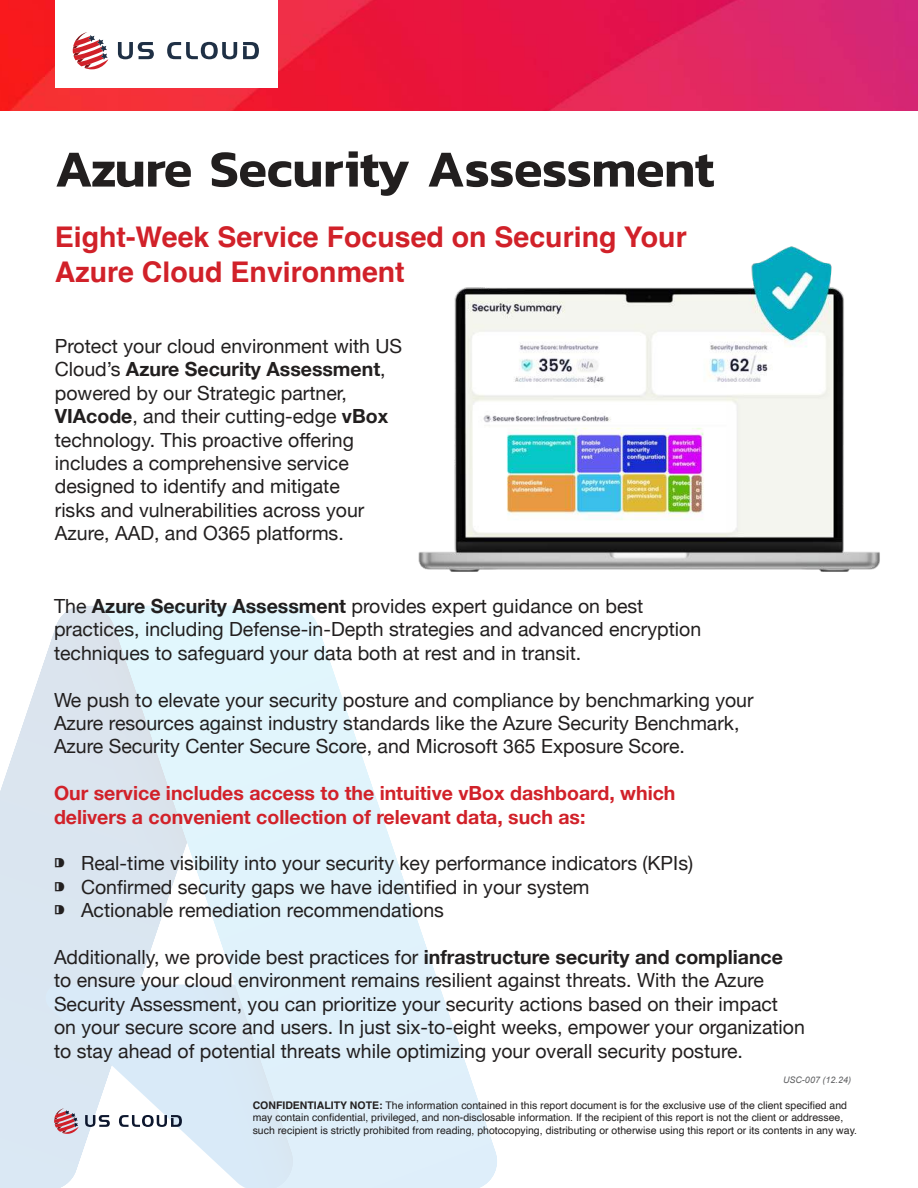
<style>
.page{position:relative;width:918px;height:1188px;background:#fff}
.page>*{position:absolute;margin:0;border:0;box-sizing:border-box;transform-origin:0 0}
.t1{font:600 52.5px "Kanit";letter-spacing:-.01em;color:#221f1f}
.t2{font:700 28.5px/34.2px "Helvetica";color:#d12129}
.t3{font:19.5px/23.4px "Helvetica Neue";color:#221f1f}
.t4{font:700 19.5px/23.4px "Helvetica Neue";color:#d12129}
.t5{font:10.5px/12.6px "Helvetica";color:#221f1f}
.t6{font:italic 9px "Arial";color:#5c5d5f}
.s1{font-weight:700}
.s2{font-family:"Helvetica"}
</style>
<div class="page">
<img style="left:0;top:0;width:918px;height:110px">
<div style="left:55px;top:0;width:222px;height:88px;background:#fff"></div>
<svg style="left:118px;top:42px;width:36px;height:17px"></svg>
<svg style="left:167px;top:42px;width:70px;height:17px"></svg>
<svg style="left:243px;top:42px;width:16px;height:17px"></svg>
<svg style="left:73px;top:32px;width:35px;height:37px"></svg>
<svg style="left:0;top:606px;width:86px;height:582px;background:#dee9f2"></svg>
<svg style="left:86px;top:606px;width:411px;height:582px;fill:#e0f3fc"></svg>
<svg style="left:85px;top:1115px;width:25px;height:12px"></svg>
<svg style="left:119px;top:1115px;width:63px;height:12px"></svg>
<svg style="left:54px;top:1108px;width:25px;height:26px"></svg>
<img style="left:394px;top:246px;width:486px;height:375px">
<h1 class="t1" style="left:55px;top:151px;width:661px">Azure Security Assessment</h1>
<h2 class="t2" style="left:55px;top:223px;width:633px">Eight-Week Service Focused on Securing Your<br>Azure Cloud Environment</h2>
<p class="t3" style="left:55px;top:335px;width:349px">Protect your cloud environment with US Cloud’s <span class="s1">Azure Security Assessment</span>, powered by our Strategic partner, <span class="s1">VIAcode</span>, and their cutting-edge <span class="s1">vBox </span>technology. This proactive offering includes a comprehensive service designed to identify and mitigate<br>risks and vulnerabilities across your Azure, AAD, and O365 platforms.</p>
<p class="t3" style="left:54px;top:596px;width:649px">The <span class="s1">Azure Security Assessment</span> provides expert guidance on best practices, including Defense-in-Depth strategies and advanced encryption techniques to safeguard your data both at rest and in transit.</p>
<p class="t3" style="left:54px;top:689px;width:701px">We push to elevate your security posture and compliance by benchmarking your<br>Azure resources against industry standards like the Azure Security Benchmark,<br>Azure Security Center Secure Score, and Microsoft 365 Exposure Score.</p>
<p class="t4" style="left:54px;top:783px;width:623px">Our service includes access to the intuitive vBox dashboard, which delivers a convenient collection of relevant data, such as:</p>
<p class="t3" style="left:54px;top:853px;width:641px"><span class="s2">⁍</span> Real-time visibility into your security key performance indicators (KPIs) <span class="s2">⁍</span> Confirmed security gaps we have identified in your system<br><span class="s2">⁍</span> Actionable remediation recommendations</p>
<p class="t3" style="left:54px;top:947px;width:752px">Additionally, we provide best practices for <span class="s1">infrastructure security and compliance </span>to ensure your cloud environment remains resilient against threats. With the Azure Security Assessment, you can prioritize your security actions based on their impact on your secure score and users. In just six-to-eight weeks, empower your organization to stay ahead of potential threats while optimizing your overall security posture.</p>
<p class="t6" style="left:783px;top:1077px;width:70px">USC-007 (12.24)</p>
<p class="t5" style="left:253px;top:1099px;width:606px"><span class="s1">CONFIDENTIALITY NOTE:</span> The information contained in this report document is for the exclusive use of the client specified and may contain confidential, privileged, and non-disclosable information. If the recipient of this report is not the client or addressee, such recipient is strictly prohibited from reading, photocopying, distributing or otherwise using this report or its contents in any way.</p>
</div>
